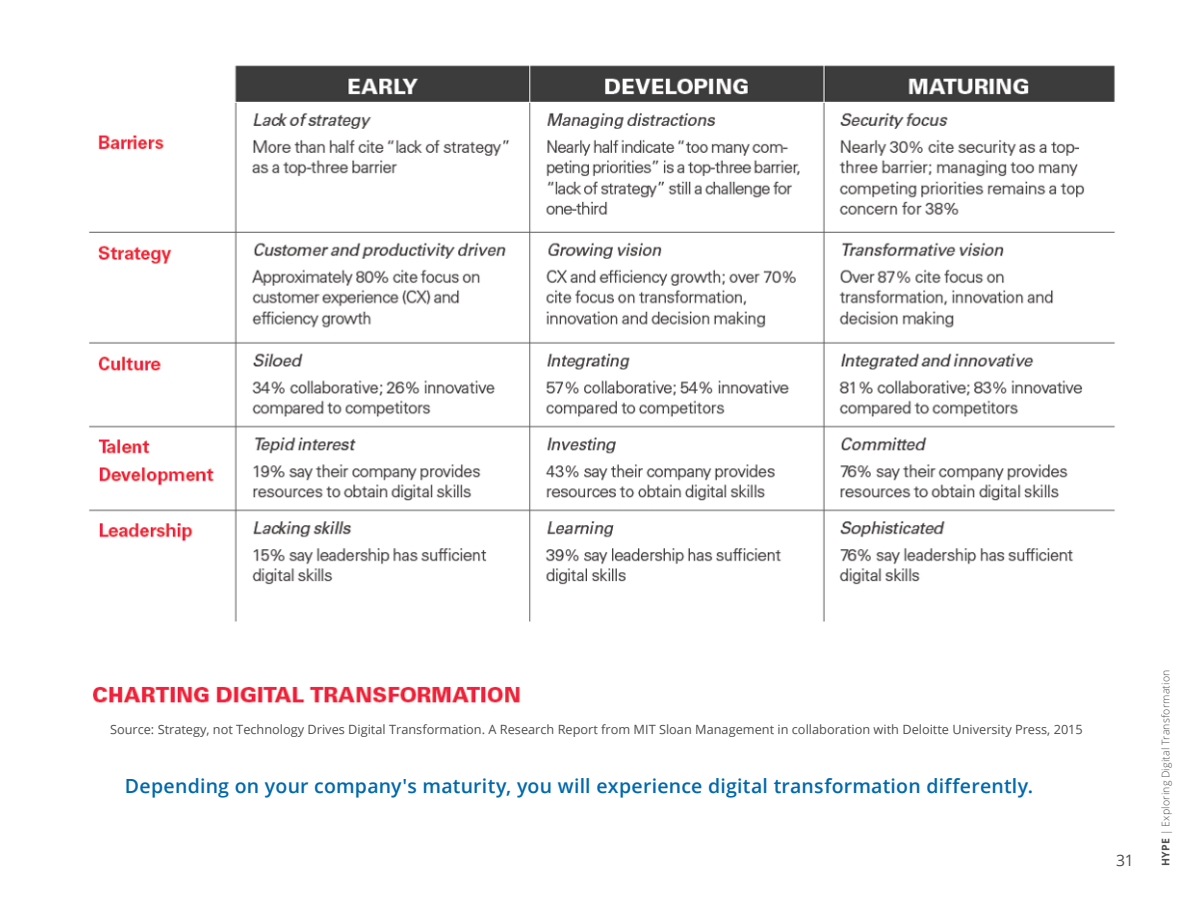
<style>
.page{position:relative;width:1200px;height:900px;background:#fff}
.page>*{position:absolute;margin:0;border:0;box-sizing:border-box;transform-origin:0 0}
.t1{font:600 19.5px "Open Sans";letter-spacing:.01em;color:#0068ac}
.t2{font:15.75px "Open Sans";color:#4d4d4f}
.t3{font:12.75px "Open Sans";color:#4d4d4f}
.t4{font:300 10.5px "Open Sans";letter-spacing:.02em;color:#4d4d4f}
.s1{font-weight:700}
</style>
<div class="page">
<img style="left:89px;top:65px;width:1026px;height:638px">
<p class="t3" style="left:110px;top:720px;width:974px">Source: Strategy, not Technology Drives Digital Transformation. A Research Report from MIT Sloan Management in collaboration with Deloitte University Press, 2015</p>
<h1 class="t1" style="left:125px;top:772px;width:910px">Depending on your company's maturity, you will experience digital transformation differently.</h1>
<p class="t2" style="left:1116px;top:849px;width:19px">31</p>
<p class="t4" style="left:1159px;top:866px;width:198px;rotate:-90deg"><span class="s1">HYPE</span> | Exploring Digital Transformation</p>
</div>
